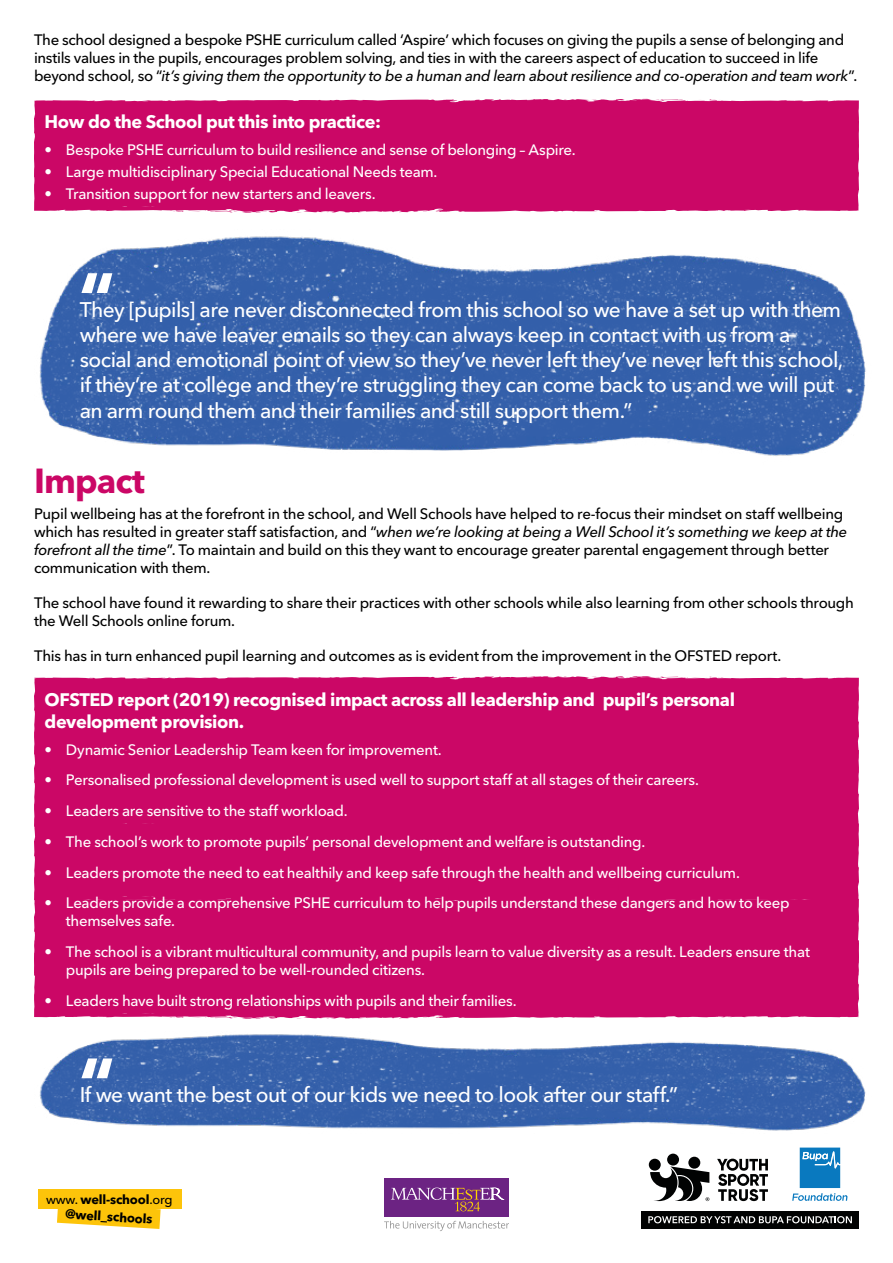
<style>
.page{position:relative;width:893px;height:1263px;background:#fff}
.page>*{position:absolute;margin:0;border:0;box-sizing:border-box;transform-origin:0 0}
.t1{font:700 34.5px "Avenir Next LT Pro";letter-spacing:-.025em;color:#cb0766}
.t2{font:500 21px/25.2px "Avenir Next LT Pro";letter-spacing:-.03em;color:#fff}
.t3{font:700 18px/22.5px "Avenir Next LT Pro";letter-spacing:-.025em;color:#fff}
.t4{font:500 15px/18px "Avenir Next LT Pro";letter-spacing:-.02em;color:#000}
.t5{font:500 15px/18px "Avenir Next LT Pro";letter-spacing:-.02em;color:#fff}
.t6{font:700 12.75px "Avenir Next LT Pro";letter-spacing:-.015em;color:#000}
.s1{font-style:italic}
.s2{font-weight:500}
</style>
<div class="page">
<div style="left:641px;top:1211px;width:218px;height:17px;background:#010202"></div>
<svg style="left:648px;top:1216px;width:204px;height:7px"></svg>
<svg style="left:717px;top:1158px;width:51px;height:43px"></svg>
<div style="left:649px;top:1159px;width:12px;height:12px;background:#010202;border-radius:50%"></div>
<div style="left:688px;top:1157px;width:12px;height:11px;background:#010202;border-radius:50%"></div>
<div style="left:667px;top:1153px;width:12px;height:12px;background:#010202;border-radius:50%"></div>
<svg style="left:650px;top:1166px;width:59px;height:35px"></svg>
<svg style="left:792px;top:1147px;width:56px;height:54px"></svg>
<div style="left:38px;top:1189px;width:143px;height:19px;background:#fdc40a"></div>
<svg style="left:57px;top:1208px;width:104px;height:21px;background:#fdcd31"></svg>
<div style="left:34px;top:676px;width:825px;height:72px;background:#cb0766"></div>
<svg style="left:686px;top:677px;width:38px;height:2px"></svg>
<svg style="left:655px;top:676px;width:8px;height:2px"></svg>
<div style="left:34px;top:748px;width:825px;height:74px;background:#cb0766"></div>
<svg style="left:686px;top:749px;width:38px;height:2px"></svg>
<div style="left:34px;top:822px;width:825px;height:75px;background:#cb0766"></div>
<svg style="left:686px;top:822px;width:38px;height:2px"></svg>
<div style="left:34px;top:897px;width:825px;height:42px;background:#cb0766"></div>
<svg style="left:686px;top:898px;width:38px;height:2px"></svg>
<svg style="left:655px;top:897px;width:8px;height:2px"></svg>
<div style="left:34px;top:939px;width:825px;height:80px;background:#cb0766"></div>
<svg style="left:229px;top:1017px;width:10px;height:2px"></svg>
<svg style="left:686px;top:939px;width:38px;height:2px"></svg>
<svg style="left:169px;top:1017px;width:38px;height:1px"></svg>
<img style="left:39px;top:236px;width:827px;height:220px">
<img style="left:40px;top:1034px;width:826px;height:97px">
<svg style="left:81px;top:273px;width:31px;height:20px"></svg>
<svg style="left:81px;top:1058px;width:31px;height:20px"></svg>
<svg style="left:34px;top:99px;width:825px;height:20px;background:#ce1770"></svg>
<svg style="left:686px;top:100px;width:38px;height:2px"></svg>
<svg style="left:655px;top:99px;width:8px;height:2px"></svg>
<div style="left:34px;top:119px;width:825px;height:94px;background:#cb0766"></div>
<svg style="left:229px;top:211px;width:10px;height:2px"></svg>
<svg style="left:686px;top:120px;width:38px;height:2px"></svg>
<svg style="left:655px;top:119px;width:8px;height:2px"></svg>
<svg style="left:169px;top:210px;width:38px;height:2px"></svg>
<div style="left:384px;top:1178px;width:125px;height:39px;background:#6c2383"></div>
<svg style="left:391px;top:1187px;width:113px;height:24px"></svg>
<svg style="left:384px;top:1221px;width:125px;height:10px"></svg>
<p class="t4" style="left:34px;top:31px;width:825px">The school designed a bespoke PSHE curriculum called ‘Aspire’ which focuses on giving the pupils a sense of belonging and instils values in the pupils, encourages problem solving, and ties in with the careers aspect of education to succeed in life beyond school, so “<span class="s1">it’s giving them the opportunity to be a human and learn about resilience and co-operation and team work</span>”.</p>
<p class="t3" style="left:45px;top:111px;width:338px">How do the School put this into practice:</p>
<p class="t5" style="left:45px;top:141px;width:532px">• Bespoke PSHE curriculum to build resilience and sense of belonging – Aspire.</p>
<p class="t5" style="left:45px;top:163px;width:394px">• Large multidisciplinary Special Educational Needs team.</p>
<p class="t5" style="left:45px;top:185px;width:333px">• Transition support for new starters and leavers.</p>
<p class="t2" style="left:80px;top:297px;width:765px">They [pupils] are never disconnected from this school so we have a set up with them where we have leaver emails so they can always keep in contact with us from a social and emotional point of view so they’ve never left they’ve never left this school, if they’re at college and they’re struggling they can come back to us and we will put an arm round them and their families and still support them.”</p>
<h1 class="t1" style="left:34px;top:460px;width:112px">Impact</h1>
<p class="t4" style="left:34px;top:505px;width:815px">Pupil wellbeing has at the forefront in the school, and Well Schools have helped to re-focus their mindset on staff wellbeing which has resulted in greater staff satisfaction, and “<span class="s1">when we’re looking at being a Well School it’s something we keep at the forefront all the time</span>”. To maintain and build on this they want to encourage greater parental engagement through better communication with them.</p>
<p class="t4" style="left:34px;top:594px;width:821px">The school have found it rewarding to share their practices with other schools while also learning from other schools through the Well Schools online forum.</p>
<p class="t4" style="left:34px;top:647px;width:749px">This has in turn enhanced pupil learning and outcomes as is evident from the improvement in the OFSTED report.</p>
<p class="t3" style="left:45px;top:688px;width:692px">OFSTED report (2019) recognised impact across all leadership and pupil’s personal development provision.</p>
<p class="t5" style="left:45px;top:740px;width:399px">• Dynamic Senior Leadership Team keen for improvement.</p>
<p class="t5" style="left:45px;top:771px;width:656px">• Personalised professional development is used well to support staff at all stages of their careers.</p>
<p class="t5" style="left:45px;top:802px;width:304px">• Leaders are sensitive to the staff workload.</p>
<p class="t5" style="left:45px;top:833px;width:602px">• The school’s work to promote pupils’ personal development and welfare is outstanding.</p>
<p class="t5" style="left:45px;top:863px;width:697px">• Leaders promote the need to eat healthily and keep safe through the health and wellbeing curriculum.</p>
<p class="t5" style="left:66px;top:894px;width:725px;text-indent:-21px">• Leaders provide a comprehensive PSHE curriculum to help pupils understand these dangers and how to keep themselves safe.</p>
<p class="t5" style="left:66px;top:943px;width:745px;text-indent:-21px">• The school is a vibrant multicultural community, and pupils learn to value diversity as a result. Leaders ensure that pupils are being prepared to be well-rounded citizens.</p>
<p class="t5" style="left:45px;top:992px;width:473px">• Leaders have built strong relationships with pupils and their families.</p>
<h2 class="t2" style="left:80px;top:1082px;width:600px">If we want the best out of our kids we need to look after our staff.”</h2>
<p class="t6" style="left:46px;top:1191px;width:128px"><span class="s2">www.</span> well-school<span class="s2">.org</span></p>
<p class="t6" style="left:66px;top:1206px;width:89px;rotate:3deg">@well_schools</p>
</div>
